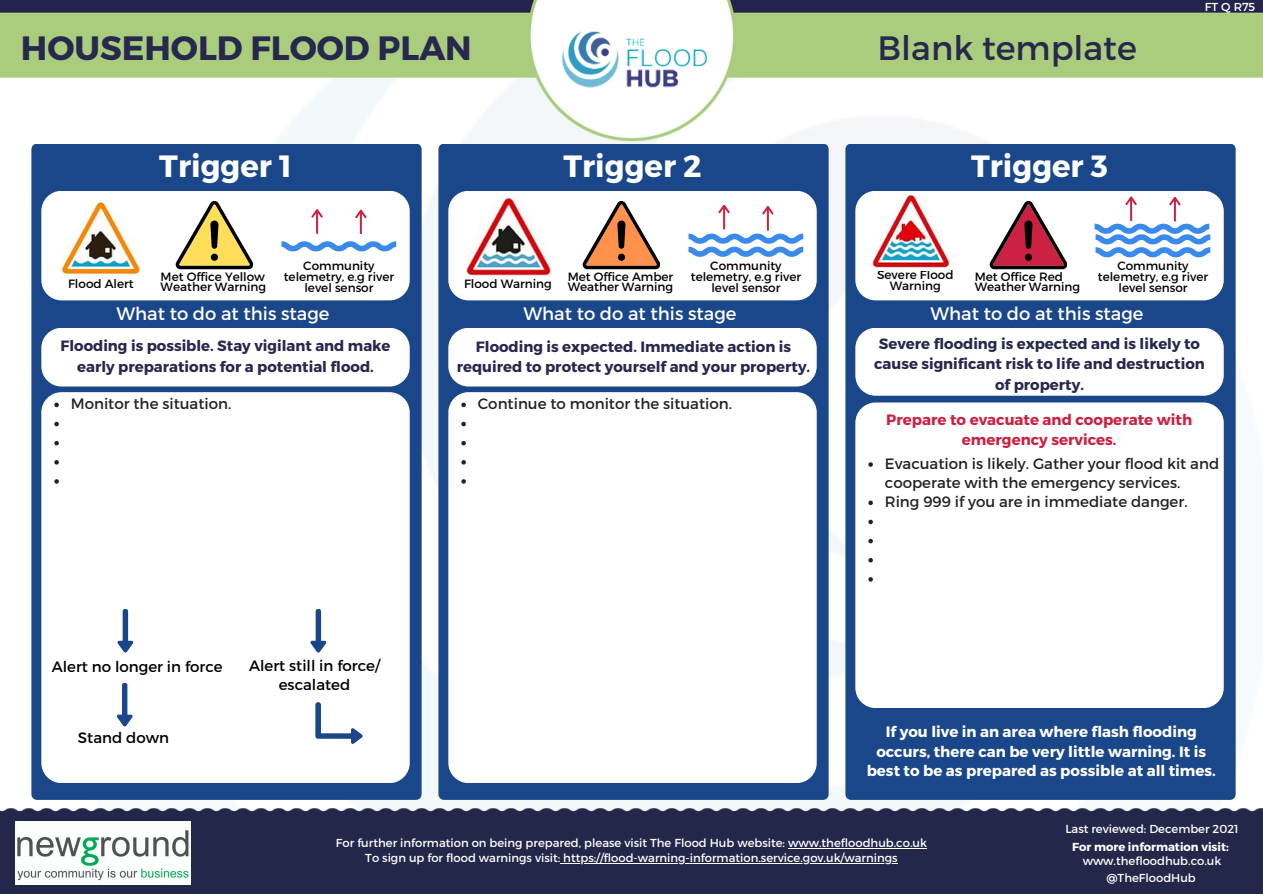
<style>
.page{position:relative;width:1263px;height:894px;background:#fff}
.page>*{position:absolute;margin:0;border:0;box-sizing:border-box;transform-origin:0 0}
.t1{font:700 33.75px "Montserrat";color:#28284f}
.t2{font:33.75px "Montserrat";color:#28284f}
.t3{font:700 30.75px "Montserrat";color:#fff}
.t4{font:18px "Montserrat";color:#fff}
.t5{font:15px/19.2px "Montserrat";color:#222}
.t6{font:700 15px/19.2px "Montserrat";color:#fff;text-align:center}
.t7{font:15px/19.2px "Montserrat";color:#000;text-align:center}
.t8{font:700 15px "Montserrat";color:#cc2141}
.t9{font:700 14.85px/20.2px "Montserrat";color:#28284f;text-align:center}
.t10{font:12px/10.9px "Montserrat";color:#000;text-align:center}
.t11{font:11.55px/18px "Montserrat";color:#fff;text-align:center}
.s1{font-weight:700}
</style>
<div class="page">
<img style="left:0;top:0;width:1263px;height:147px">
<img style="left:0;top:794px;width:1263px;height:99px">
<img style="left:15px;top:821px;width:176px;height:63px">
<img style="left:550px;top:23px;width:162px;height:71px">
<div style="left:31px;top:143px;width:391px;height:656px;background:#1a4789"></div>
<div style="left:41px;top:191px;width:369px;height:109px;background:#fff;border-radius:20px"></div>
<svg style="left:311px;top:209px;width:12px;height:25px"></svg>
<svg style="left:355px;top:209px;width:11px;height:25px"></svg>
<svg style="left:282px;top:241px;width:114px;height:10px"></svg>
<svg style="left:175px;top:201px;width:78px;height:68px"></svg>
<img style="left:61px;top:200px;width:80px;height:75px">
<div style="left:41px;top:328px;width:369px;height:58px;background:#fff;border-radius:20px"></div>
<div style="left:41px;top:392px;width:369px;height:390px;background:#fff;border-radius:20px"></div>
<svg style="left:54px;top:402px;width:5px;height:5px"></svg>
<svg style="left:54px;top:421px;width:5px;height:5px"></svg>
<svg style="left:54px;top:441px;width:5px;height:4px"></svg>
<svg style="left:54px;top:460px;width:5px;height:4px"></svg>
<svg style="left:54px;top:479px;width:5px;height:4px"></svg>
<svg style="left:117px;top:683px;width:16px;height:43px"></svg>
<svg style="left:117px;top:609px;width:16px;height:43px"></svg>
<svg style="left:310px;top:609px;width:16px;height:43px"></svg>
<svg style="left:315px;top:728px;width:48px;height:15px"></svg>
<div style="left:315px;top:702px;width:6px;height:34px;background:#1a4789;border-radius:3px"></div>
<hr style="left:788px;top:847px;width:139px;height:1px;background:#fff">
<hr style="left:560px;top:863px;width:338px;height:1px;background:#fff">
<div style="left:438px;top:143px;width:391px;height:656px;background:#1a4789"></div>
<div style="left:448px;top:191px;width:369px;height:109px;background:#fff;border-radius:20px"></div>
<svg style="left:582px;top:201px;width:78px;height:68px"></svg>
<div style="left:448px;top:328px;width:369px;height:58px;background:#fff;border-radius:20px"></div>
<div style="left:448px;top:392px;width:369px;height:390px;background:#fff;border-radius:20px"></div>
<svg style="left:461px;top:402px;width:5px;height:5px"></svg>
<svg style="left:461px;top:421px;width:5px;height:5px"></svg>
<svg style="left:461px;top:441px;width:5px;height:4px"></svg>
<svg style="left:461px;top:460px;width:5px;height:4px"></svg>
<svg style="left:461px;top:479px;width:5px;height:4px"></svg>
<img style="left:466px;top:197px;width:84px;height:79px">
<svg style="left:688px;top:205px;width:115px;height:52px"></svg>
<div style="left:845px;top:143px;width:391px;height:656px;background:#1a4789"></div>
<div style="left:855px;top:191px;width:369px;height:109px;background:#fff;border-radius:20px"></div>
<svg style="left:989px;top:201px;width:78px;height:68px"></svg>
<div style="left:855px;top:328px;width:369px;height:67px;background:#fff;border-radius:20px"></div>
<div style="left:855px;top:402px;width:369px;height:305px;background:#fff;border-radius:20px"></div>
<svg style="left:868px;top:462px;width:5px;height:4px"></svg>
<svg style="left:868px;top:500px;width:5px;height:5px"></svg>
<svg style="left:868px;top:519px;width:5px;height:5px"></svg>
<svg style="left:868px;top:538px;width:5px;height:5px"></svg>
<svg style="left:868px;top:558px;width:5px;height:4px"></svg>
<svg style="left:868px;top:577px;width:5px;height:4px"></svg>
<svg style="left:1094px;top:196px;width:116px;height:61px"></svg>
<img style="left:872px;top:193px;width:78px;height:75px">
<h5 class="t11" style="left:1205px;top:-3px;width:52px">FT Q R75</h5>
<h5 class="t1" style="left:21px;top:26px;width:452px">HOUSEHOLD FLOOD PLAN</h5>
<h5 class="t2" style="left:877px;top:26px;width:261px">Blank template</h5>
<p class="t3" style="left:159px;top:146px;width:134px">Trigger 1</p>
<p class="t3" style="left:563px;top:146px;width:140px">Trigger 2</p>
<p class="t3" style="left:971px;top:146px;width:138px">Trigger 3</p>
<p class="t10" style="left:161px;top:271px;width:106px">Met Office Yellow</p>
<h2 class="t10" style="left:68px;top:277px;width:67px">Flood Alert</h2>
<p class="t10" style="left:161px;top:281px;width:107px">Weather Warning</p>
<p class="t10" style="left:284px;top:259px;width:112px">Community telemetry, e.g river level sensor</p>
<p class="t10" style="left:568px;top:271px;width:107px">Met Office Amber</p>
<p class="t10" style="left:464px;top:277px;width:89px">Flood Warning</p>
<p class="t10" style="left:568px;top:281px;width:107px">Weather Warning</p>
<p class="t10" style="left:691px;top:259px;width:112px">Community telemetry, e.g river level sensor</p>
<p class="t10" style="left:877px;top:269px;width:78px">Severe Flood<br>Warning</p>
<h2 class="t10" style="left:975px;top:271px;width:107px;line-height:10.1px;text-align:left">Met Office Red<br>Weather Warning</h2>
<p class="t10" style="left:1098px;top:259px;width:112px">Community telemetry, e.g river level sensor</p>
<p class="t4" style="left:117px;top:302px;width:214px">What to do at this stage</p>
<p class="t9" style="left:60px;top:335px;width:332px">Flooding is possible. Stay vigilant and make early preparations for a potential flood.</p>
<p class="t5" style="left:71px;top:393px;width:162px">Monitor the situation.</p>
<p class="t4" style="left:524px;top:302px;width:214px">What to do at this stage</p>
<p class="t9" style="left:457px;top:335px;width:355px">Flooding is expected. Immediate action is required to protect yourself and your property.</p>
<h4 class="t5" style="left:478px;top:393px;width:256px">Continue to monitor the situation.</h4>
<p class="t4" style="left:930px;top:302px;width:214px">What to do at this stage</p>
<p class="t9" style="left:874px;top:333px;width:332px">Severe flooding is expected and is likely to cause significant risk to life and destruction of property.</p>
<p class="t8" style="left:886px;top:409px;width:307px">Prepare to evacuate and cooperate with</p>
<p class="t8" style="left:962px;top:430px;width:156px">emergency services.</p>
<p class="t5" style="left:885px;top:453px;width:336px">Evacuation is likely. Gather your flood kit and cooperate with the emergency services.</p>
<p class="t5" style="left:885px;top:491px;width:304px">Ring 999 if you are in immediate danger.</p>
<p class="t7" style="left:52px;top:656px;width:172px">Alert no longer in force</p>
<h4 class="t7" style="left:249px;top:655px;width:132px">Alert still in force/ escalated</h4>
<p class="t7" style="left:78px;top:727px;width:93px">Stand down</p>
<h4 class="t6" style="left:867px;top:721px;width:351px">If you live in an area where flash flooding occurs, there can be very little warning. It is best to be as prepared as possible at all times.</h4>
<p class="t11" style="left:336px;top:833px;width:593px">For further information on being prepared, please visit The Flood Hub website: www.thefloodhub.co.uk</p>
<h6 class="t11" style="left:365px;top:848px;width:534px">To sign up for flood warnings visit: https://flood-warning-information.service.gov.uk/warnings</h6>
<h6 class="t11" style="left:1065px;top:818px;width:175px">Last reviewed: December 2021<br><span class="s1">For more information visit:</span></h6>
<h2 class="t11" style="left:1083px;top:851px;width:140px">www.thefloodhub.co.uk</h2>
<p class="t11" style="left:1106px;top:867px;width:91px">@TheFloodHub</p>
</div>
